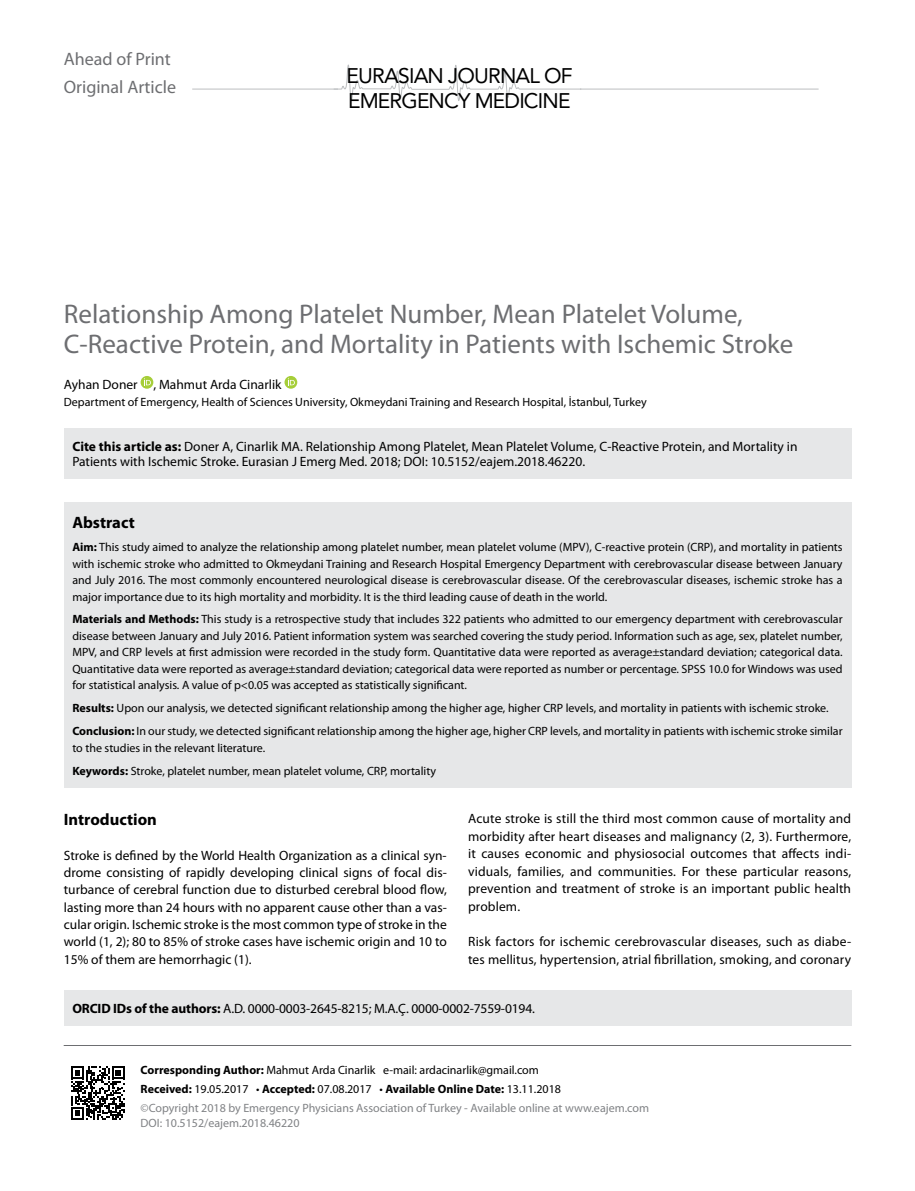
<style>
.page{position:relative;width:915px;height:1191px;background:#fff}
.page>*{position:absolute;margin:0;border:0;box-sizing:border-box;transform-origin:0 0}
.t1{font:27px/30px "Myriad Pro";color:#6d6e71}
.t2{font:21px/24.3px "Avenir LT Std";letter-spacing:-.04em;color:#000}
.t3{font:18px "Myriad Pro";color:#6d6e71}
.t4{font:700 16.5px "Myriad Pro";color:#000}
.t5{font:13.5px/17.2px "Myriad Pro";color:#000;text-align:justify}
.t6{font:12px/16.5px "Myriad Pro";color:#000;text-align:justify}
.t7{font:12px/19.2px "Myriad Pro";color:#808285}
.s1{font-weight:700}
.s2{font-weight:700;color:#000}
.s3{color:#000}
</style>
<div class="page">
<svg style="left:140px;top:376px;width:13px;height:13px"></svg>
<svg style="left:144px;top:378px;width:7px;height:7px"></svg>
<svg style="left:284px;top:376px;width:13px;height:13px"></svg>
<svg style="left:288px;top:378px;width:7px;height:7px"></svg>
<svg style="left:71px;top:1066px;width:53px;height:53px"></svg>
<div style="left:64px;top:502px;width:786px;height:285px;background:#e6e7e8"></div>
<hr style="left:192px;top:89px;width:626px;height:1px;background:#bcbec0">
<svg style="left:333px;top:64px;width:248px;height:37px"></svg>
<div style="left:64px;top:428px;width:786px;height:51px;background:#e6e7e8"></div>
<hr style="left:64px;top:1045px;width:786px;height:1px;background:#6d6e71">
<div style="left:64px;top:990px;width:786px;height:35px;background:#e6e7e8"></div>
<h3 class="t3" style="left:64px;top:47px;width:108px">Ahead of Print</h3>
<h3 class="t3" style="left:64px;top:76px;width:114px">Original Article</h3>
<h2 class="t2" style="left:346px;top:64px;width:227px">EURASIAN JOURNAL OF<br>EMERGENCY MEDICINE</h2>
<h1 class="t1" style="left:64px;top:299px;width:730px">Relationship Among Platelet Number, Mean Platelet Volume,<br>C-Reactive Protein, and Mortality in Patients with Ischemic Stroke</h1>
<p class="t5" style="left:64px;top:375px;width:219px">Ayhan Doner , Mahmut Arda Cinarlik</p>
<p class="t6" style="left:64px;top:393px;width:584px">Department of Emergency, Health of Sciences University, Okmeydani Training and Research Hospital, İstanbul, Turkey</p>
<p class="t5" style="left:72px;top:439px;width:726px;line-height:15px"><span class="s1">Cite this article as:</span> Doner A, Cinarlik MA. Relationship Among Platelet, Mean Platelet Volume, C-Reactive Protein, and Mortality in<br>Patients with Ischemic Stroke. Eurasian J Emerg Med. 2018; DOI: 10.5152/eajem.2018.46220.</p>
<h3 class="t4" style="left:72px;top:512px;width:64px">Abstract</h3>
<p class="t6" style="left:72px;top:538px;width:771px"><span class="s1">Aim:</span> This study aimed to analyze the relationship among platelet number, mean platelet volume (MPV), C-reactive protein (CRP), and mortality in patients with ischemic stroke who admitted to Okmeydani Training and Research Hospital Emergency Department with cerebrovascular disease between January and July 2016. The most commonly encountered neurological disease is cerebrovascular disease. Of the cerebrovascular diseases, ischemic stroke has a major importance due to its high mortality and morbidity. It is the third leading cause of death in the world.</p>
<p class="t6" style="left:72px;top:611px;width:771px"><span class="s1">Materials and Methods:</span> This study is a retrospective study that includes 322 patients who admitted to our emergency department with cerebrovascular disease between January and July 2016. Patient information system was searched covering the study period. Information such as age, sex, platelet number, MPV, and CRP levels at first admission were recorded in the study form. Quantitative data were reported as average±standard deviation; categorical data.<br>Quantitative data were reported as average±standard deviation; categorical data were reported as number or percentage. SPSS 10.0 for Windows was used for statistical analysis. A value of p&lt;0.05 was accepted as statistically significant.</p>
<p class="t6" style="left:72px;top:696px;width:771px;line-height:22.8px"><span class="s1">Results:</span> Upon our analysis, we detected significant relationship among the higher age, higher CRP levels, and mortality in patients with ischemic stroke.<br><span class="s1">Conclusion:</span> In our study, we detected significant relationship among the higher age, higher CRP levels, and mortality in patients with ischemic stroke similar</p>
<p class="t6" style="left:72px;top:736px;width:365px;line-height:22.8px">to the studies in the relevant literature.<br><span class="s1">Keywords:</span> Stroke, platelet number, mean platelet volume, CRP, mortality</p>
<h3 class="t4" style="left:64px;top:809px;width:95px">Introduction</h3>
<p class="t5" style="left:64px;top:846px;width:384px">Stroke is defined by the World Health Organization as a clinical syn&shy;drome consisting of rapidly developing clinical signs of focal dis&shy;turbance of cerebral function due to disturbed cerebral blood flow, lasting more than 24 hours with no apparent cause other than a vas&shy;cular origin. Ischemic stroke is the most common type of stroke in the world (1, 2); 80 to 85% of stroke cases have ischemic origin and 10 to 15% of them are hemorrhagic (1).</p>
<p class="t5" style="left:468px;top:809px;width:384px">Acute stroke is still the third most common cause of mortality and morbidity after heart diseases and malignancy (2, 3). Furthermore, it causes economic and physiosocial outcomes that affects indi&shy;viduals, families, and communities. For these particular reasons, prevention and treatment of stroke is an important public health problem.</p>
<p class="t5" style="left:468px;top:932px;width:384px">Risk factors for ischemic cerebrovascular diseases, such as diabe&shy;tes mellitus, hypertension, atrial fibrillation, smoking, and coronary</p>
<p class="t5" style="left:72px;top:999px;width:464px"><span class="s1">ORCID IDs of the authors:</span> A.D. 0000-0003-2645-8215; M.A.Ç. 0000-0002-7559-0194.</p>
<p class="t7" style="left:141px;top:1059px;width:510px"><span class="s2">Corresponding Author:</span> <span class="s3">Mahmut Arda Cinarlik e-mail: ardacinarlik@gmail.com<br></span><span class="s2">Received:</span> <span class="s3">19.05.2017 •</span> <span class="s2">Accepted:</span> <span class="s3">07.08.2017 •</span> <span class="s2">Available Online Date:</span> <span class="s3">13.11.2018<br></span>©Copyright 2018 by Emergency Physicians Association of Turkey - Available online at www.eajem.com</p>
<p class="t7" style="left:141px;top:1113px;width:160px">DOI: 10.5152/eajem.2018.46220</p>
</div>
